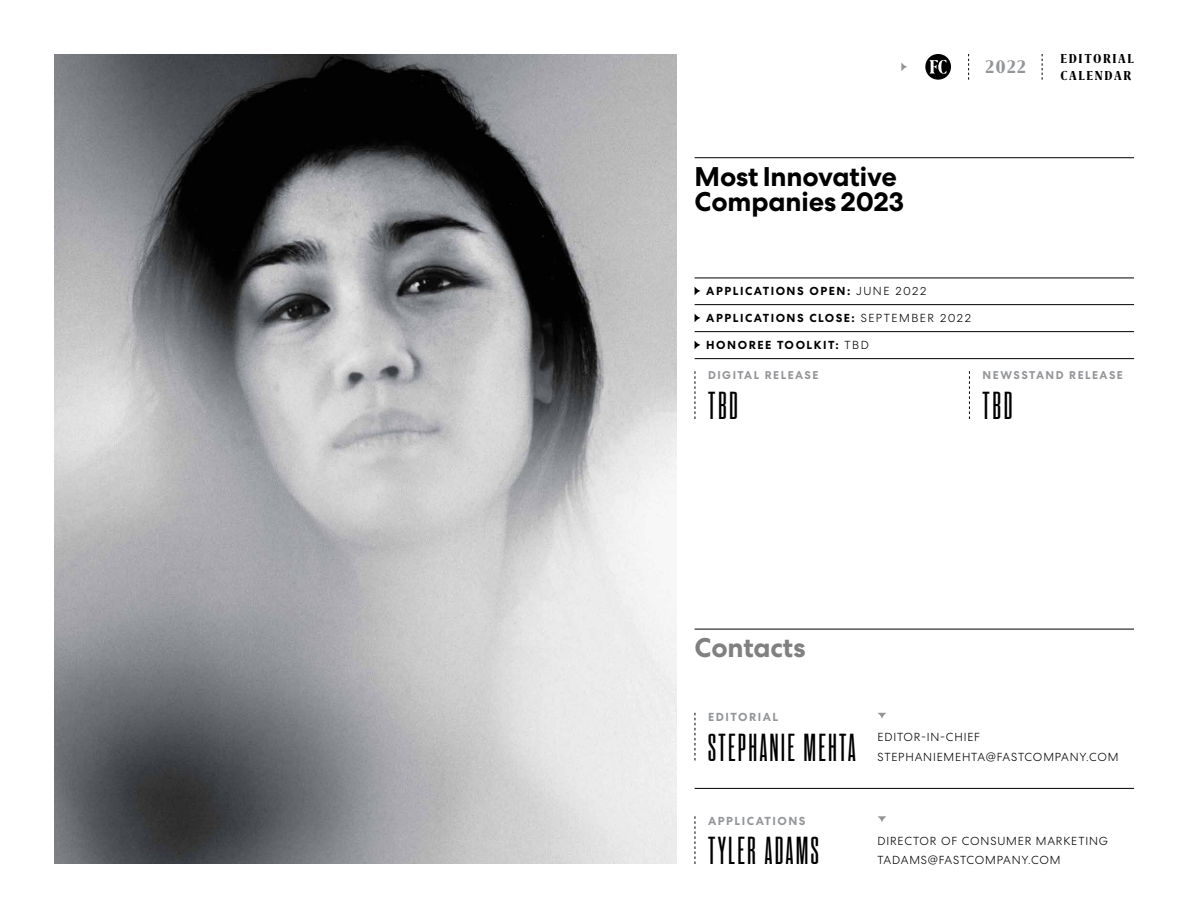
<style>
.page{position:relative;width:1188px;height:918px;background:#fff}
.page>*{position:absolute;margin:0;border:0;box-sizing:border-box;transform-origin:0 0}
.t1{font:300 39px "A2 Beckett";letter-spacing:.07em;color:#000}
.t2{font:700 27px/25.5px "Centra No 2";letter-spacing:-.005em;color:#000}
.t3{font:700 27px "Centra No 2";letter-spacing:-.005em;color:#808080}
.t4{font:700 21px "Grifito S";color:#939598}
.t5{font:700 15px/16.6px "Grifito S";letter-spacing:.11em;color:#000}
.t6{font:300 11.7px/19.4px "Centra No 2";letter-spacing:.07em;color:#000}
.t7{font:700 11.7px "Centra No 2";letter-spacing:.13em;color:#000}
.t8{font:700 11.7px "Centra No 2";letter-spacing:.13em;color:#939598}
.t9{font:700 11.25px "Centra No 2";letter-spacing:.13em;color:#939598}
.s1{font-weight:300}
</style>
<div class="page">
<img style="left:54px;top:54px;width:622px;height:810px">
<hr style="left:695px;top:157px;width:439px;height:1px;background:#000">
<hr style="left:695px;top:629px;width:439px;height:1px;background:#000">
<hr style="left:695px;top:788px;width:439px;height:1px;background:#000">
<hr style="left:695px;top:278px;width:439px;height:1px;background:#000">
<hr style="left:695px;top:304px;width:439px;height:1px;background:#000">
<hr style="left:695px;top:331px;width:439px;height:1px;background:#000">
<hr style="left:695px;top:358px;width:439px;height:1px;background:#000">
<svg style="left:695px;top:287px;width:6px;height:8px"></svg>
<svg style="left:695px;top:314px;width:6px;height:8px"></svg>
<svg style="left:695px;top:341px;width:6px;height:8px"></svg>
<svg style="left:695px;top:371px;width:1px;height:48px"></svg>
<svg style="left:969px;top:371px;width:1px;height:48px"></svg>
<svg style="left:1042px;top:54px;width:1px;height:26px"></svg>
<svg style="left:968px;top:54px;width:1px;height:26px"></svg>
<div style="left:925px;top:54px;width:26px;height:26px;background:#000;border-radius:50%"></div>
<svg style="left:929px;top:60px;width:18px;height:14px"></svg>
<svg style="left:901px;top:62px;width:6px;height:9px"></svg>
<svg style="left:695px;top:713px;width:1px;height:47px"></svg>
<svg style="left:695px;top:816px;width:1px;height:48px"></svg>
<svg style="left:878px;top:713px;width:8px;height:6px"></svg>
<svg style="left:878px;top:816px;width:8px;height:6px"></svg>
<h3 class="t4" style="left:986px;top:56px;width:42px">2022</h3>
<p class="t5" style="left:1061px;top:50px;width:75px">EDITORIAL<br>CALENDAR</p>
<h2 class="t2" style="left:695px;top:164px;width:211px">Most Innovative<br>Companies 2023</h2>
<p class="t7" style="left:706px;top:284px;width:222px">APPLICATIONS OPEN: <span class="s1">JUNE 2022</span></p>
<p class="t7" style="left:706px;top:311px;width:266px">APPLICATIONS CLOSE: <span class="s1">SEPTEMBER 2022</span></p>
<p class="t7" style="left:706px;top:338px;width:164px">HONOREE TOOLKIT: <span class="s1">TBD</span></p>
<p class="t9" style="left:708px;top:369px;width:112px">DIGITAL RELEASE</p>
<h1 class="t1" style="left:708px;top:384px;width:31px">TBD</h1>
<p class="t9" style="left:983px;top:369px;width:142px">NEWSSTAND RELEASE</p>
<h1 class="t1" style="left:983px;top:384px;width:31px">TBD</h1>
<h2 class="t3" style="left:695px;top:632px;width:113px">Contacts</h2>
<p class="t8" style="left:708px;top:710px;width:72px">EDITORIAL</p>
<h1 class="t1" style="left:708px;top:726px;width:149px">STEPHANIE MEHTA</h1>
<p class="t8" style="left:708px;top:814px;width:99px">APPLICATIONS</p>
<h1 class="t1" style="left:708px;top:829px;width:112px">TYLER ADAMS</h1>
<p class="t6" style="left:877px;top:727px;width:243px">EDITOR-IN-CHIEF<br>STEPHANIEMEHTA@FASTCOMPANY.COM</p>
<p class="t6" style="left:877px;top:831px;width:232px">DIRECTOR OF CONSUMER MARKETING<br>TADAMS@FASTCOMPANY.COM</p>
</div>
